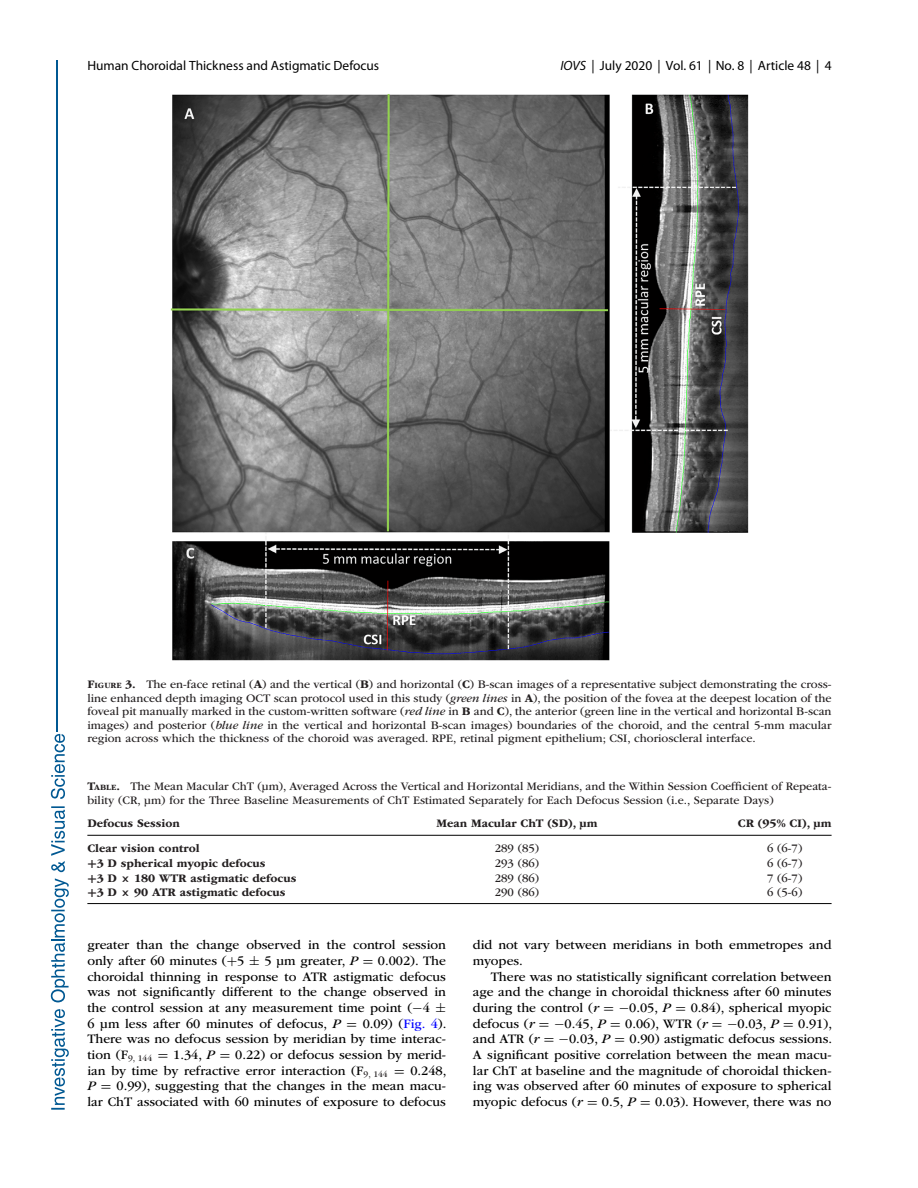
<style>
.page{position:relative;width:918px;height:1188px;background:#fff}
.page>*{position:absolute;margin:0;border:0;box-sizing:border-box;transform-origin:0 0}
.t1{font:13.5px/15.8px "ITC Garamond Std";color:#000;text-align:justify}
.t2{font:13.5px "Myriad Pro";color:#000}
.t3{font:12px/13.5px "ITC Garamond Std";color:#231f20;text-align:justify}
.t4{font:700 12px "ITC Garamond Std";color:#231f20}
.s1{font-style:italic}
.s2{font-weight:700}
.s3{font-weight:700;font-size:8.4px}
.s4{font-family:"MTSYB";font-weight:400}
.s5{font-family:"MTSY"}
.s6{color:#00f}
</style>
<div class="page">
<hr style="left:57px;top:60px;width:1px;height:672px;background:#005892">
<svg style="left:51px;top:734px;width:18px;height:376px"></svg>
<img style="left:171px;top:94px;width:578px;height:566px">
<hr style="left:87px;top:835px;width:745px;height:1px;background:#000">
<hr style="left:87px;top:903px;width:745px;height:1px;background:#000">
<p class="t2" style="left:87px;top:60px;width:293px">Human Choroidal Thickness and Astigmatic Defocus</p>
<p class="t2" style="left:561px;top:60px;width:273px"><span class="s1">IOVS</span> | July 2020 | Vol. 61 | No. 8 | Article 48 | 4</p>
<p class="t3" style="left:87px;top:679px;width:746px"><span class="s2">F</span><span class="s3">IGURE</span> <span class="s2">3.</span> The en-face retinal (<span class="s2">A</span>) and the vertical (<span class="s2">B</span>) and horizontal (<span class="s2">C</span>) B-scan images of a representative subject demonstrating the cross&shy;line enhanced depth imaging OCT scan protocol used in this study (<span class="s1">green lines</span> in <span class="s2">A</span>), the position of the fovea at the deepest location of the foveal pit manually marked in the custom-written software (<span class="s1">red line</span> in <span class="s2">B</span> and <span class="s2">C</span>), the anterior (green line in the vertical and horizontal B-scan images) and posterior (<span class="s1">blue line</span> in the vertical and horizontal B-scan images) boundaries of the choroid, and the central 5-mm macular region across which the thickness of the choroid was averaged. RPE, retinal pigment epithelium; CSI, chorioscleral interface.</p>
<p class="t3" style="left:87px;top:781px;width:746px"><span class="s2">T</span><span class="s3">ABLE</span><span class="s2">.</span> The Mean Macular ChT (μm), Averaged Across the Vertical and Horizontal Meridians, and the Within Session Coefficient of Repeata&shy;bility (CR, μm) for the Three Baseline Measurements of ChT Estimated Separately for Each Defocus Session (i.e., Separate Days)</p>
<p class="t4" style="left:87px;top:819px;width:94px">Defocus Session</p>
<p class="t4" style="left:437px;top:819px;width:162px">Mean Macular ChT (SD), µm</p>
<p class="t4" style="left:738px;top:819px;width:95px">CR (95% CI), µm</p>
<p class="t4" style="left:87px;top:843px;width:114px">Clear vision control</p>
<p class="t3" style="left:495px;top:842px;width:46px">289 (85)</p>
<p class="t3" style="left:767px;top:842px;width:37px">6 (6-7)</p>
<p class="t4" style="left:87px;top:858px;width:180px"><span class="s4">+</span>3 D spherical myopic defocus</p>
<p class="t3" style="left:495px;top:857px;width:46px">293 (86)</p>
<p class="t3" style="left:767px;top:857px;width:37px">6 (6-7)</p>
<p class="t4" style="left:87px;top:873px;width:210px"><span class="s4">+</span>3 D <span class="s4">×</span> 180 WTR astigmatic defocus</p>
<p class="t3" style="left:495px;top:872px;width:46px">289 (86)</p>
<p class="t3" style="left:767px;top:872px;width:37px">7 (6-7)</p>
<p class="t4" style="left:87px;top:888px;width:200px"><span class="s4">+</span>3 D <span class="s4">×</span> 90 ATR astigmatic defocus</p>
<p class="t3" style="left:495px;top:887px;width:46px">290 (86)</p>
<p class="t3" style="left:767px;top:887px;width:37px">6 (5-6)</p>
<p class="t1" style="left:87px;top:938px;width:361px">greater than the change observed in the control session only after 60 minutes (<span class="s5">+</span>5 <span class="s5">±</span> 5 μm greater, <span class="s1">P</span> <span class="s5">=</span> 0.002). The choroidal thinning in response to ATR astigmatic defocus was not significantly different to the change observed in the control session at any measurement time point (<span class="s5">−</span>4 <span class="s5">± </span>6 μm less after 60 minutes of defocus, <span class="s1">P</span> <span class="s5">=</span> 0.09) (<span class="s6">Fig. 4</span>).<br>There was no defocus session by meridian by time interac&shy;tion (F<sub>9,</sub> <sub>144</sub> <span class="s5">=</span> 1.34, <span class="s1">P</span> <span class="s5">=</span> 0.22) or defocus session by merid&shy;ian by time by refractive error interaction (F<sub>9,</sub> <sub>144</sub> <span class="s5">=</span> 0.248, <span class="s1">P</span> <span class="s5">=</span> 0.99), suggesting that the changes in the mean macu&shy;lar ChT associated with 60 minutes of exposure to defocus</p>
<p class="t1" style="left:473px;top:938px;width:360px">did not vary between meridians in both emmetropes and myopes.</p>
<p class="t1" style="left:473px;top:969px;width:361px;text-indent:18px">There was no statistically significant correlation between age and the change in choroidal thickness after 60 minutes during the control (<span class="s1">r</span> <span class="s5">= −</span>0.05, <span class="s1">P</span> <span class="s5">=</span> 0.84), spherical myopic defocus (<span class="s1">r</span> <span class="s5">= −</span>0.45, <span class="s1">P</span> <span class="s5">=</span> 0.06), WTR (<span class="s1">r</span> <span class="s5">= −</span>0.03, <span class="s1">P</span> <span class="s5">=</span> 0.91), and ATR (<span class="s1">r</span> <span class="s5">= −</span>0.03, <span class="s1">P</span> <span class="s5">=</span> 0.90) astigmatic defocus sessions.<br>A significant positive correlation between the mean macu&shy;lar ChT at baseline and the magnitude of choroidal thicken&shy;ing was observed after 60 minutes of exposure to spherical myopic defocus (<span class="s1">r</span> <span class="s5">=</span> 0.5, <span class="s1">P</span> <span class="s5">=</span> 0.03). However, there was no</p>
</div>
